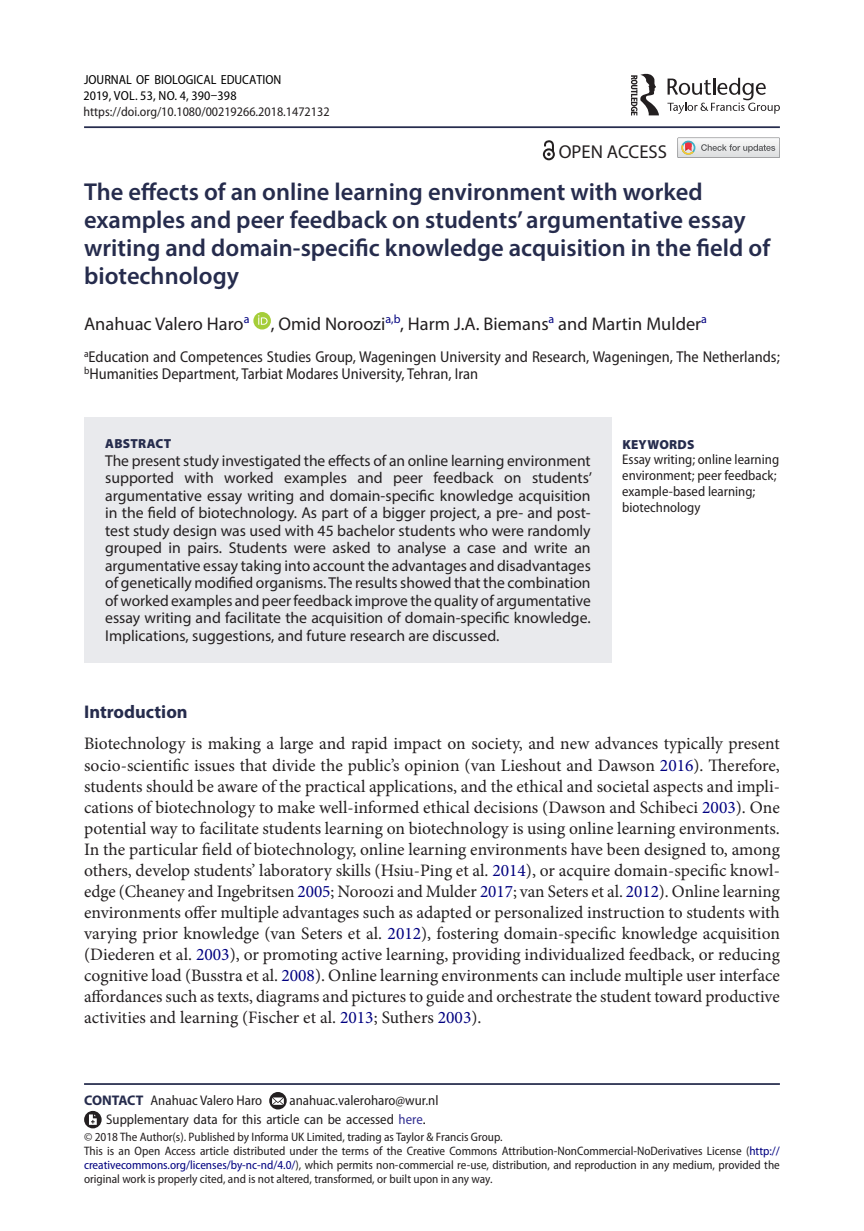
<style>
.page{position:relative;width:864px;height:1231px;background:#fff}
.page>*{position:absolute;margin:0;border:0;box-sizing:border-box;transform-origin:0 0}
.t1{font:600 24.5px/28px "Myriad Pro";color:#262c4d}
.t2{font:18.72px "Myriad Pro";color:#231f20}
.t3{font:18.38px "Myriad Pro";color:#231f20}
.t4{font:700 18.38px "Myriad Pro";color:#262c4d}
.t5{font:17.5px/21px "Minion Pro";color:#231f20;text-align:justify}
.t6{font:15.75px/17.5px "Myriad Pro";color:#231f20;text-align:justify}
.t7{font:semi-condensed 15.75px/17.5px "Myriad Pro";color:#231f20}
.t8{font:semi-condensed 14px/15.8px "Myriad Pro";color:#231f20}
.t9{font:14px "Adv OT5 fcf 1 b 24";color:#231f20}
.t10{font:semi-condensed 13.12px "Myriad Pro";color:#231f20}
.t11{font:13.12px "Adv OT5 fcf 1 b 24";color:#000}
.t12{font:semi-condensed 13.12px "Myriad Pro";letter-spacing:.015em;color:#000}
.t13{font:900 13.12px "Myriad Pro";letter-spacing:.02em;color:#262c4d}
.t14{font:semi-condensed 12.25px/14px "Myriad Pro";color:#231f20}
.s1{color:#000080}
.s2{font-weight:700;font-stretch:normal;color:#262c4d}
.s3{color:#333092}
.s4{color:#000}
</style>
<div class="page">
<hr style="left:84px;top:126px;width:695px;height:2px;background:#262c4d">
<div style="left:84px;top:417px;width:527px;height:245px;background:#e9eaed"></div>
<div style="left:253px;top:312px;width:18px;height:17px;background:#a5cd39;border-radius:50%"></div>
<svg style="left:258px;top:315px;width:9px;height:10px"></svg>
<hr style="left:84px;top:1082px;width:695px;height:2px;background:#262c4d">
<svg style="left:269px;top:1091px;width:17px;height:18px"></svg>
<svg style="left:272px;top:1097px;width:12px;height:7px"></svg>
<svg style="left:667px;top:78px;width:112px;height:36px"></svg>
<svg style="left:631px;top:74px;width:27px;height:41px"></svg>
<svg style="left:542px;top:140px;width:12px;height:20px"></svg>
<svg style="left:677px;top:137px;width:102px;height:21px"></svg>
<svg style="left:84px;top:1110px;width:17px;height:18px"></svg>
<svg style="left:89px;top:1114px;width:8px;height:10px"></svg>
<p class="t11" style="left:84px;top:74px;width:199px">JOURNAL OF BIOLOGICAL EDUCATION</p>
<p class="t12" style="left:84px;top:88px;width:154px">2019, Vol. 53, No. 4, 390–398</p>
<p class="t10" style="left:84px;top:104px;width:247px">https://doi.org/10.1080/00219266.2018.1472132</p>
<p class="t2" style="left:558px;top:140px;width:110px">OPEN ACCESS</p>
<h1 class="t1" style="left:84px;top:177px;width:687px">The effects of an online learning environment with worked examples and peer feedback on students’ argumentative essay writing and domain-specific knowledge acquisition in the field of biotechnology</h1>
<p class="t3" style="left:84px;top:312px;width:624px">Anahuac Valero Haro<sup>a</sup> , Omid Noroozi<sup>a,b</sup>, Harm J.A. Biemans<sup>a</sup> and Martin Mulder<sup>a</sup></p>
<p class="t7" style="left:84px;top:348px;width:697px"><sup>a</sup>Education and Competences Studies Group, Wageningen University and Research, Wageningen, The Netherlands; <sup>b</sup>Humanities Department, Tarbiat Modares University, Tehran, Iran</p>
<p class="t13" style="left:105px;top:436px;width:68px">ABSTRACT</p>
<p class="t6" style="left:105px;top:451px;width:488px">The present study investigated the effects of an online learning environment supported with worked examples and peer feedback on students’ argumentative essay writing and domain-specific knowledge acquisition in the field of biotechnology. As part of a bigger project, a pre- and post&shy;test study design was used with 45 bachelor students who were randomly grouped in pairs. Students were asked to analyse a case and write an argumentative essay taking into account the advantages and disadvantages of genetically modified organisms. The results showed that the combination of worked examples and peer feedback improve the quality of argumentative essay writing and facilitate the acquisition of domain-specific knowledge.<br>Implications, suggestions, and future research are discussed.</p>
<p class="t13" style="left:622px;top:436px;width:74px">KEYWORDS</p>
<p class="t8" style="left:622px;top:452px;width:158px">Essay writing; online learning environment; peer feedback; example-based learning; biotechnology</p>
<p class="t4" style="left:84px;top:699px;width:105px">Introduction</p>
<p class="t5" style="left:84px;top:733px;width:697px">Biotechnology is making a large and rapid impact on society, and new advances typically present socio-scientific issues that divide the public’s opinion (van Lieshout and Dawson <span class="s1">2016</span>). Therefore, students should be aware of the practical applications, and the ethical and societal aspects and impli&shy;cations of biotechnology to make well-informed ethical decisions (Dawson and Schibeci <span class="s1">2003</span>). One potential way to facilitate students learning on biotechnology is using online learning environments.<br>In the particular field of biotechnology, online learning environments have been designed to, among others, develop students’ laboratory skills (Hsiu-Ping et al. <span class="s1">2014</span>), or acquire domain-specific knowl&shy;edge (Cheaney and Ingebritsen <span class="s1">2005</span>; Noroozi and Mulder <span class="s1">2017</span>; van Seters et al. <span class="s1">2012</span>). Online learning environments offer multiple advantages such as adapted or personalized instruction to students with varying prior knowledge (van Seters et al. <span class="s1">2012</span>), fostering domain-specific knowledge acquisition (Diederen et al. <span class="s1">2003</span>), or promoting active learning, providing individualized feedback, or reducing cognitive load (Busstra et al. <span class="s1">2008</span>). Online learning environments can include multiple user interface affordances such as texts, diagrams and pictures to guide and orchestrate the student toward productive activities and learning (Fischer et al. <span class="s1">2013</span>; Suthers <span class="s1">2003</span>).</p>
<p class="t8" style="left:84px;top:1092px;width:179px"><span class="s2">CONTACT</span> Anahuac Valero Haro</p>
<p class="t8" style="left:289px;top:1092px;width:150px">anahuac.valeroharo@wur.nl</p>
<p class="t9" style="left:106px;top:1114px;width:321px">Supplementary data for this article can be accessed <span class="s3">here</span><span class="s4">.</span></p>
<p class="t14" style="left:84px;top:1130px;width:697px">© 2018 The Author(s). Published by Informa UK Limited, trading as Taylor &amp; Francis Group.<br>This is an Open Access article distributed under the terms of the Creative Commons Attribution-NonCommercial-NoDerivatives License (<span class="s1">http:// creativecommons.org/licenses/by-nc-nd/4.0/</span>), which permits non-commercial re-use, distribution, and reproduction in any medium, provided the original work is properly cited, and is not altered, transformed, or built upon in any way.</p>
</div>
